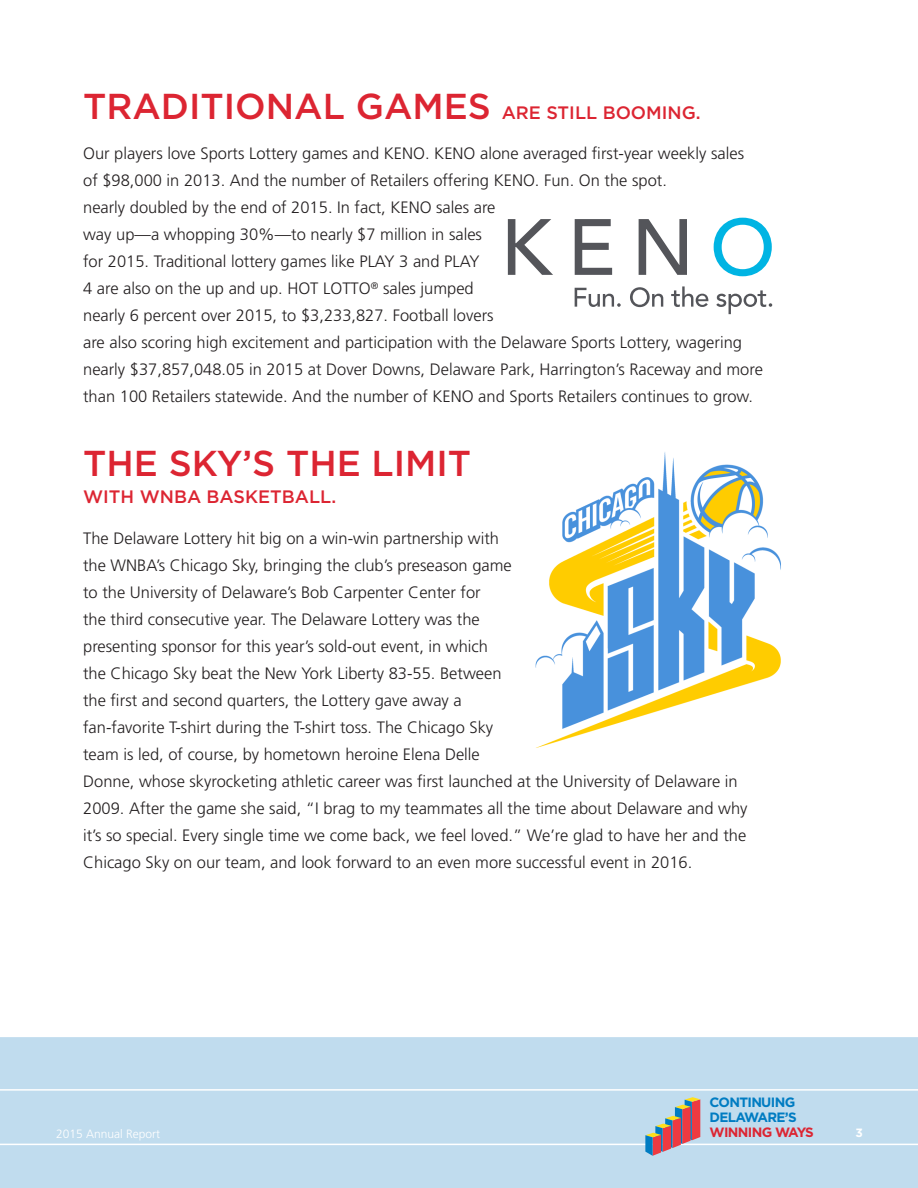
<style>
.page{position:relative;width:918px;height:1188px;background:#fff}
.page>*{position:absolute;margin:0;border:0;box-sizing:border-box;transform-origin:0 0}
.t1{font:500 36px "Gotham";color:#dc2532}
.t2{font:500 18px "Gotham";color:#dc2532}
.t3{font:300 16.5px/27px "Frutiger";color:#231f20}
.Cover_Head{font:700 13.5px/15px "Gotham";letter-spacing:-.05em;color:#007cc2}
.t4{font:300 12px "Frutiger";color:#fff}
.t5{font:700 12px "Gotham";color:#fff}
.s1{font-size:18px}
.s2{color:#dc2532}
</style>
<div class="page">
<svg style="left:508px;top:219px;width:45px;height:56px"></svg>
<svg style="left:575px;top:219px;width:37px;height:56px"></svg>
<svg style="left:639px;top:219px;width:48px;height:56px"></svg>
<svg style="left:714px;top:218px;width:58px;height:58px"></svg>
<svg style="left:575px;top:288px;width:46px;height:19px"></svg>
<svg style="left:630px;top:287px;width:33px;height:20px"></svg>
<svg style="left:671px;top:286px;width:37px;height:21px"></svg>
<svg style="left:716px;top:290px;width:56px;height:24px"></svg>
<img style="left:535px;top:452px;width:246px;height:296px">
<div style="left:0;top:1037px;width:918px;height:151px;background:#c0dcee"></div>
<hr style="left:0;top:1089px;width:918px;height:2px;background:#fff">
<hr style="left:0;top:1037px;width:918px;height:1px;background:#fff">
<hr style="left:0;top:1144px;width:918px;height:1px;background:#fff">
<hr style="left:0;top:1187px;width:918px;height:1px;background:#fff">
<svg style="left:645px;top:1097px;width:55px;height:59px"></svg>
<p class="t1" style="left:83px;top:85px;width:619px">TRADITIONAL GAMES <span class="s1">ARE STILL BOOMING.</span></p>
<p class="t3" style="left:83px;top:140px;width:681px">Our players love Sports Lottery games and KENO. KENO alone averaged first-year weekly sales<br>of $98,000 in 2013. And the number of Retailers offering KENO. Fun. On the spot.<br>nearly doubled by the end of 2015. In fact, KENO sales are<br>way up—a whopping 30%—to nearly $7 million in sales<br>for 2015. Traditional lottery games like PLAY 3 and PLAY<br>4 are also on the up and up. HOT LOTTO<sup>®</sup> sales jumped<br>nearly 6 percent over 2015, to $3,233,827. Football lovers<br>are also scoring high excitement and participation with the Delaware Sports Lottery, wagering nearly $37,857,048.05 in 2015 at Dover Downs, Delaware Park, Harrington’s Raceway and more than 100 Retailers statewide. And the number of KENO and Sports Retailers continues to grow.</p>
<p class="t1" style="left:83px;top:443px;width:390px">THE SKY’S THE LIMIT</p>
<p class="t2" style="left:83px;top:487px;width:255px">WITH WNBA BASKETBALL.</p>
<p class="t3" style="left:83px;top:525px;width:666px">The Delaware Lottery hit big on a win-win partnership with<br>the WNBA’s Chicago Sky, bringing the club’s preseason game<br>to the University of Delaware’s Bob Carpenter Center for<br>the third consecutive year. The Delaware Lottery was the<br>presenting sponsor for this year’s sold-out event, in which<br>the Chicago Sky beat the New York Liberty 83-55. Between<br>the first and second quarters, the Lottery gave away a<br>fan-favorite T-shirt during the T-shirt toss. The Chicago Sky<br>team is led, of course, by hometown heroine Elena Delle<br>Donne, whose skyrocketing athletic career was first launched at the University of Delaware in 2009. After the game she said, “I brag to my teammates all the time about Delaware and why it’s so special. Every single time we come back, we feel loved.” We’re glad to have her and the Chicago Sky on our team, and look forward to an even more successful event in 2016.</p>
<p class="Cover_Head" style="left:710px;top:1095px;width:106px">CONTINUING<br>DELAWARE’S<br><span class="s2">WINNING WAYS</span></p>
<p class="t4" style="left:56px;top:1127px;width:106px">2015 Annual Report</p>
<p class="t5" style="left:855px;top:1126px;width:9px">3</p>
</div>
